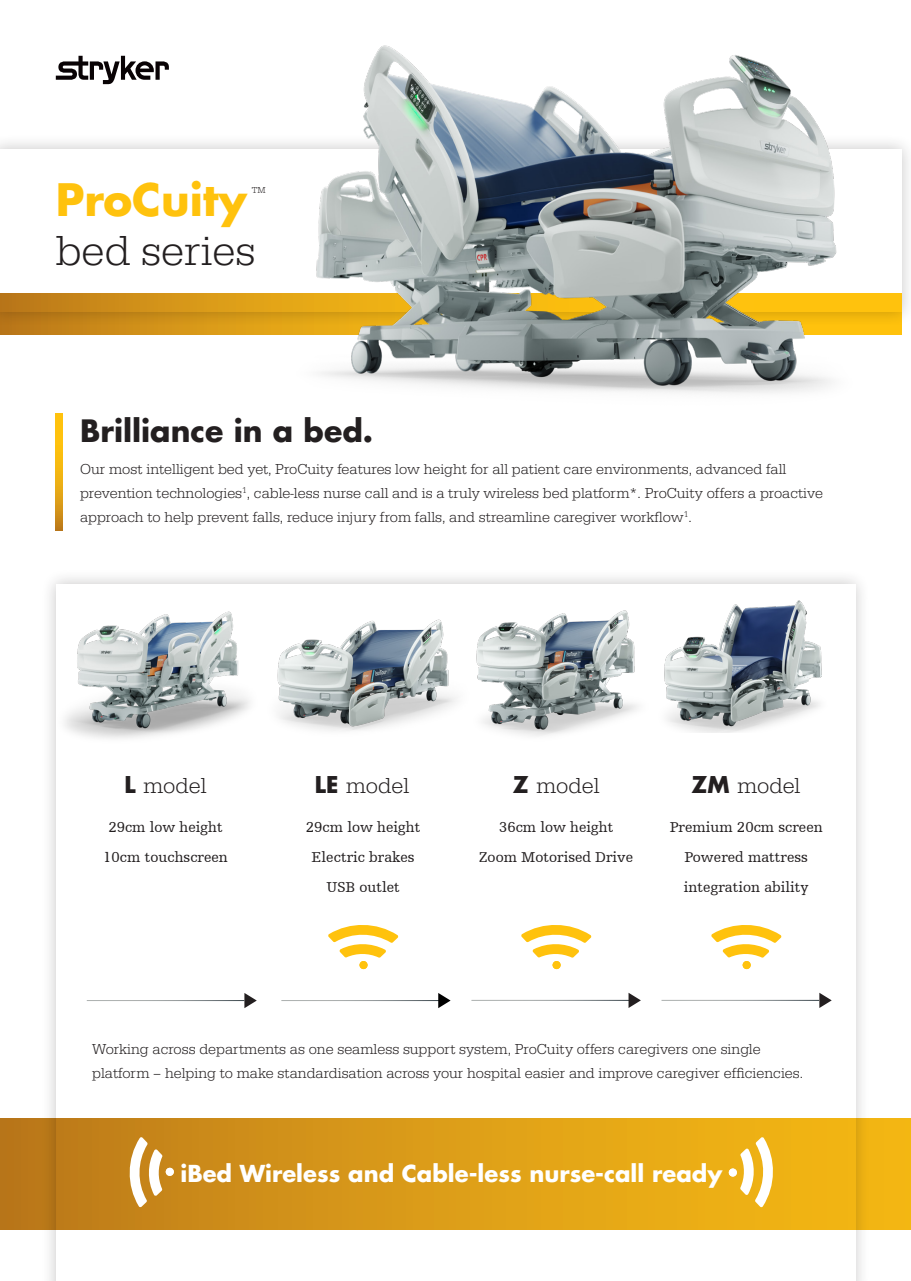
<style>
.page{position:relative;width:911px;height:1281px;background:#fff}
.page>*{position:absolute;margin:0;border:0;box-sizing:border-box;transform-origin:0 0}
.t1{font:300 43.5px "URW Egyptienne TOT";color:#231f20}
.t2{font:700 43.5px "Futura For Stryker";color:#ffc20d}
.t3{font:700 30px "Futura For Stryker";color:#231f20}
.t4{font:700 22.65px "Futura For Stryker";color:#fff}
.t5{font:300 22.5px "URW Egyptienne TOT";color:#231f20}
.t6{font:300 15px/24px "URW Egyptienne TOT";color:#231f20}
.t7{font:15px "Humanist Slabserif 712 BT";color:#231f20}
.t8{font:300 9px "URW Egyptienne TOT";color:#231f20}
.s1{font-family:"Futura For Stryker";font-weight:700}
</style>
<div class="page">
<svg style="left:0;top:1119px;width:911px;height:111px;background:#d59515"></svg>
<svg style="left:0;top:327px;width:231px;height:7px;background:#cb8b19"></svg>
<div style="left:0;top:134px;width:911px;height:193px;background:#231f20;opacity:.25"></div>
<div style="left:0;top:149px;width:902px;height:163px;background:#fff"></div>
<svg style="left:56px;top:56px;width:113px;height:28px"></svg>
<img style="left:231px;top:45px;width:680px;height:348px">
<svg style="left:56px;top:414px;width:7px;height:117px"></svg>
<div style="left:41px;top:569px;width:830px;height:712px;background:#231f20;opacity:.25"></div>
<svg style="left:56px;top:584px;width:799px;height:697px"></svg>
<img style="left:234px;top:599px;width:239px;height:143px">
<img style="left:473px;top:585px;width:219px;height:161px">
<img style="left:658px;top:599px;width:186px;height:133px">
<img style="left:43px;top:602px;width:246px;height:143px">
<hr style="left:87px;top:1000px;width:157px;height:1px;background:#fff">
<div style="left:743px;top:961px;width:8px;height:8px;background:#ffc20d;border-radius:50%"></div>
<svg style="left:711px;top:921px;width:70px;height:37px"></svg>
<hr style="left:661px;top:1000px;width:158px;height:1px;background:#fff">
<div style="left:553px;top:961px;width:8px;height:8px;background:#ffc20d;border-radius:50%"></div>
<svg style="left:521px;top:921px;width:70px;height:37px"></svg>
<hr style="left:471px;top:1000px;width:158px;height:1px;background:#fff">
<div style="left:359px;top:961px;width:9px;height:8px;background:#ffc20d;border-radius:50%"></div>
<svg style="left:328px;top:921px;width:70px;height:37px"></svg>
<hr style="left:281px;top:1000px;width:158px;height:1px;background:#fff">
<svg style="left:244px;top:993px;width:13px;height:15px"></svg>
<svg style="left:438px;top:993px;width:13px;height:15px"></svg>
<svg style="left:628px;top:993px;width:13px;height:15px"></svg>
<svg style="left:819px;top:993px;width:13px;height:15px"></svg>
<p class="t2" style="left:56px;top:171px;width:193px">ProCuity</p>
<p class="t1" style="left:56px;top:226px;width:201px">bed series</p>
<p class="t8" style="left:252px;top:185px;width:15px">TM</p>
<p class="t3" style="left:80px;top:410px;width:294px">Brilliance in a bed.</p>
<p class="t6" style="left:80px;top:457px;width:744px">Our most intelligent bed yet, ProCuity features low height for all patient care environments, advanced fall prevention technologies<sup>1</sup>, cable-less nurse call and is a truly wireless bed platform*. ProCuity offers a proactive approach to help prevent falls, reduce injury from falls, and streamline caregiver workflow<sup>1</sup>.</p>
<p class="t5" style="left:125px;top:773px;width:83px"><span class="s1">L</span> model</p>
<p class="t7" style="left:108px;top:818px;width:116px">29cm low height</p>
<p class="t7" style="left:103px;top:848px;width:126px">10cm touchscreen</p>
<p class="t5" style="left:315px;top:773px;width:96px"><span class="s1">LE</span> model</p>
<p class="t5" style="left:513px;top:773px;width:88px"><span class="s1">Z</span> model</p>
<p class="t7" style="left:306px;top:818px;width:116px">29cm low height</p>
<p class="t7" style="left:312px;top:848px;width:105px">Electric brakes</p>
<p class="t7" style="left:326px;top:878px;width:75px">USB outlet</p>
<p class="t7" style="left:499px;top:818px;width:116px">36cm low height</p>
<p class="t7" style="left:479px;top:848px;width:155px">Zoom Motorised Drive</p>
<p class="t5" style="left:692px;top:773px;width:110px"><span class="s1">ZM</span> model</p>
<p class="t7" style="left:670px;top:818px;width:155px">Premium 20cm screen</p>
<p class="t7" style="left:685px;top:848px;width:125px">Powered mattress</p>
<p class="t7" style="left:684px;top:878px;width:126px">integration ability</p>
<p class="t6" style="left:92px;top:1037px;width:712px">Working across departments as one seamless support system, ProCuity offers caregivers one single platform – helping to make standardisation across your hospital easier and improve caregiver efficiencies.</p>
<p class="t4" style="left:180px;top:1158px;width:543px">iBed Wireless and Cable-less nurse-call ready</p>
</div>
